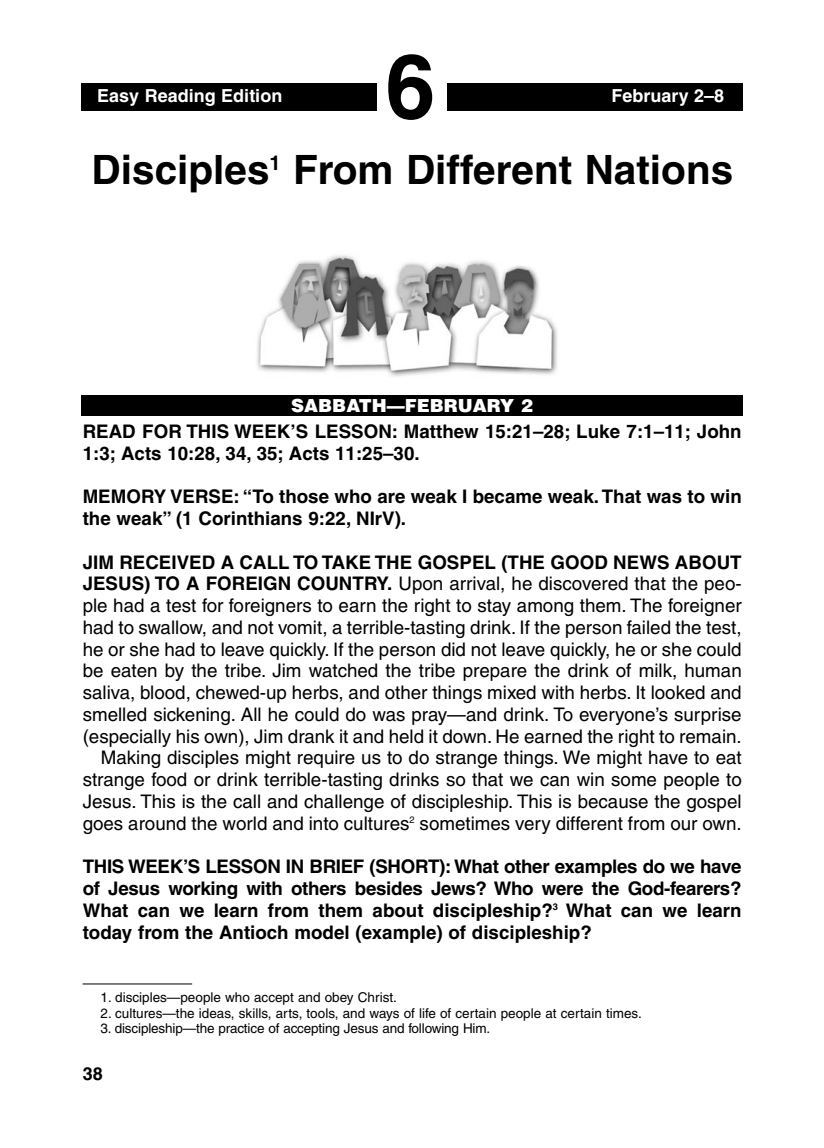
<style>
.page{position:relative;width:824px;height:1148px;background:#fff}
.page>*{position:absolute;margin:0;border:0;box-sizing:border-box;transform-origin:0 0}
.t1{font:700 90px "Helvetica";color:#000}
.t2{font:700 40.5px "Helvetica";color:#000}
.t3{font:18.75px/21.8px "Helvetica";color:#000;text-align:right}
.t4{font:700 18.75px/21.8px "Helvetica";color:#000}
.t5{font:700 18px "Helvetica";color:#fff}
.t6{font:900 18px "Helvetica";color:#fff}
.t7{font:700 18px "Helvetica";color:#000}
.t8{font:13.5px "Helvetica";color:#000}
.s1{font-weight:700}
</style>
<div class="page">
<div style="left:81px;top:84px;width:661px;height:27px;background:#000"></div>
<div style="left:377px;top:45px;width:69px;height:79px;background:#fff"></div>
<div style="left:81px;top:395px;width:661px;height:20px;background:#000"></div>
<img style="left:257px;top:255px;width:301px;height:122px">
<hr style="left:82px;top:983px;width:110px;height:1px;background:#000">
<h1 class="t1" style="left:385px;top:51px;width:52px">6</h1>
<p class="t5" style="left:97px;top:89px;width:187px">Easy Reading Edition</p>
<p class="t5" style="left:611px;top:89px;width:114px">February 2–8</p>
<h2 class="t2" style="left:92px;top:154px;width:643px">Disciples<sup>1</sup> From Different Nations</h2>
<p class="t6" style="left:291px;top:395px;width:243px">SABBATH—FEBRUARY 2</p>
<p class="t4" style="left:83px;top:422px;width:660px">READ FOR THIS WEEK’S LESSON: Matthew 15:21–28; Luke 7:1–11; John<br>1:3; Acts 10:28, 34, 35; Acts 11:25–30.</p>
<p class="t4" style="left:83px;top:487px;width:660px">MEMORY VERSE: “To those who are weak I became weak. That was to win the weak” (1 Corinthians 9:22, NIrV).</p>
<p class="t3" style="left:83px;top:553px;width:660px"><span class="s1">JIM RECEIVED A CALL TO TAKE THE GOSPEL (THE GOOD NEWS ABOUT JESUS) TO A FOREIGN COUNTRY.</span> Upon arrival, he discovered that the peo&shy;ple had a test for foreigners to earn the right to stay among them. The foreigner had to swallow, and not vomit, a terrible-tasting drink. If the person failed the test, he or she had to leave quickly. If the person did not leave quickly, he or she could be eaten by the tribe. Jim watched the tribe prepare the drink of milk, human saliva, blood, chewed-up herbs, and other things mixed with herbs. It looked and smelled sickening. All he could do was pray—and drink. To everyone’s surprise (especially his own), Jim drank it and held it down. He earned the right to remain.<br>Making disciples might require us to do strange things. We might have to eat strange food or drink terrible-tasting drinks so that we can win some people to Jesus. This is the call and challenge of discipleship. This is because the gospel goes around the world and into cultures<sup>2</sup> sometimes very different from our own.</p>
<p class="t4" style="left:83px;top:857px;width:660px;text-align:justify">THIS WEEK’S LESSON IN BRIEF (SHORT): What other examples do we have of Jesus working with others besides Jews? Who were the God-fearers?<br>What can we learn from them about discipleship?<sup>3</sup> What can we learn today from the Antioch model (example) of discipleship?</p>
<p class="t8" style="left:101px;top:992px;width:298px">1. disciples—people who accept and obey Christ.</p>
<p class="t8" style="left:101px;top:1007px;width:542px">2. cultures—the ideas, skills, arts, tools, and ways of life of certain people at certain times.</p>
<p class="t8" style="left:101px;top:1023px;width:391px">3. discipleship—the practice of accepting Jesus and following Him.</p>
<p class="t7" style="left:83px;top:1066px;width:22px">38</p>
</div>
